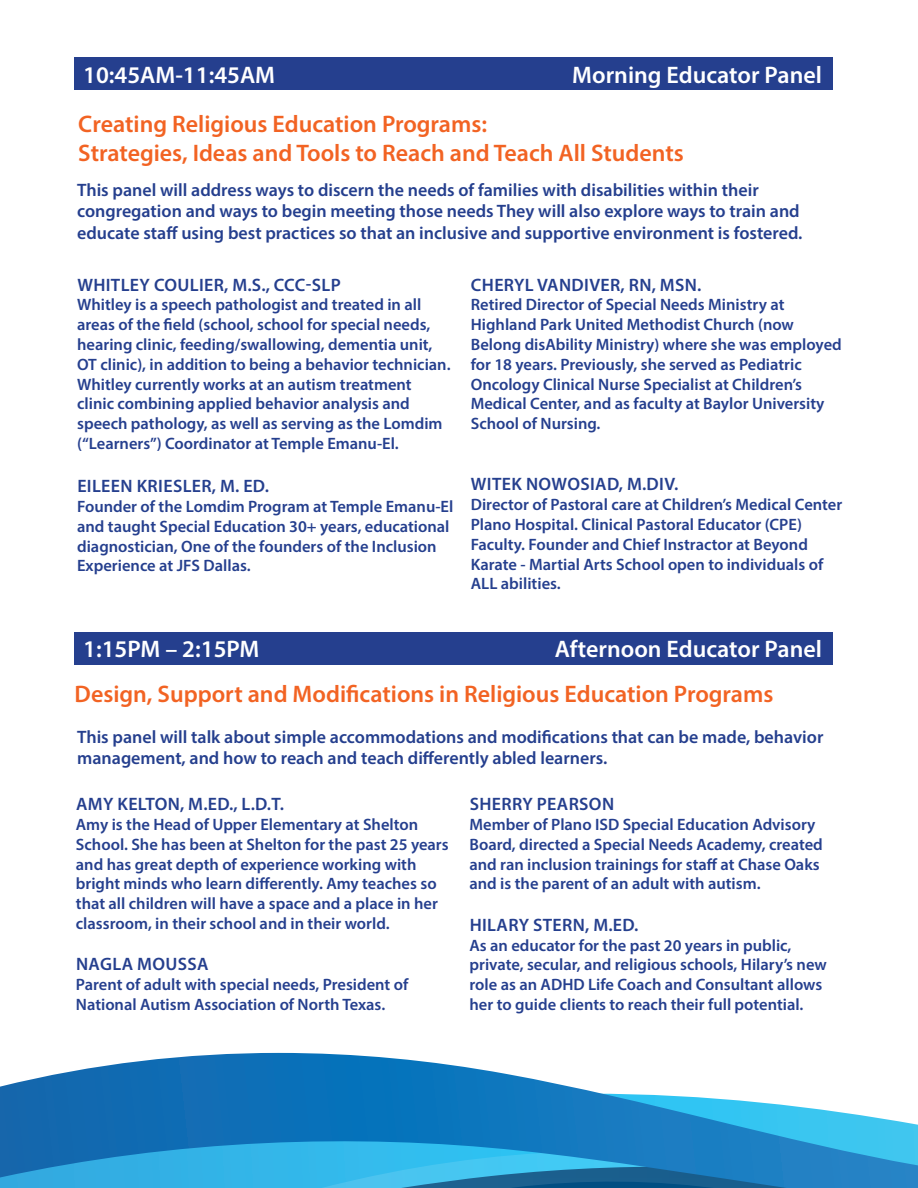
<style>
.page{position:relative;width:918px;height:1188px;background:#fff}
.page>*{position:absolute;margin:0;border:0;box-sizing:border-box;transform-origin:0 0}
.t1{font:600 24px/28.8px "Myriad Pro";color:#f26323}
.t2{font:600 24px "Myriad Pro";color:#fff}
.t3{font:600 18px/21.6px "Myriad Pro";color:#253f8e}
.t4{font:600 18px "Myriad Pro";letter-spacing:.02em;color:#253f8e}
.t5{font:600 16.5px/19.8px "Myriad Pro";color:#253f8e}
</style>
<div class="page">
<div style="left:74px;top:58px;width:759px;height:32px;background:#253f8e"></div>
<div style="left:74px;top:633px;width:759px;height:32px;background:#253f8e"></div>
<svg style="left:0;top:1053px;width:918px;height:135px"></svg>
<h1 class="t2" style="left:83px;top:59px;width:193px">10:45AM-11:45AM</h1>
<h1 class="t2" style="left:572px;top:59px;width:251px">Morning Educator Panel</h1>
<h1 class="t1" style="left:78px;top:109px;width:607px">Creating Religious Education Programs:<br>Strategies, Ideas and Tools to Reach and Teach All Students</h1>
<p class="t3" style="left:77px;top:179px;width:727px">This panel will address ways to discern the needs of families with disabilities within their congregation and ways to begin meeting those needs They will also explore ways to train and educate staff using best practices so that an inclusive and supportive environment is fostered.</p>
<p class="t4" style="left:77px;top:273px;width:265px">WHITLEY COULIER, M.S., CCC-SLP</p>
<p class="t5" style="left:77px;top:295px;width:375px">Whitley is a speech pathologist and treated in all areas of the field (school, school for special needs, hearing clinic, feeding/swallowing, dementia unit, OT clinic), in addition to being a behavior technician.<br>Whitley currently works at an autism treatment clinic combining applied behavior analysis and speech pathology, as well as serving as the Lomdim (“Learners”) Coordinator at Temple Emanu-El.</p>
<p class="t4" style="left:77px;top:475px;width:193px">EILEEN KRIESLER, M. ED.</p>
<p class="t5" style="left:77px;top:496px;width:378px">Founder of the Lomdim Program at Temple Emanu-El and taught Special Education 30+ years, educational diagnostician, One of the founders of the Inclusion Experience at JFS Dallas.</p>
<p class="t4" style="left:471px;top:273px;width:232px">CHERYL VANDIVER, RN, MSN.</p>
<p class="t5" style="left:471px;top:295px;width:373px">Retired Director of Special Needs Ministry at Highland Park United Methodist Church (now Belong disAbility Ministry) where she was employed for 18 years. Previously, she served as Pediatric Oncology Clinical Nurse Specialist at Children’s Medical Center, and as faculty at Baylor University School of Nursing.</p>
<p class="t4" style="left:471px;top:473px;width:209px">WITEK NOWOSIAD, M.DIV.</p>
<p class="t5" style="left:471px;top:494px;width:373px">Director of Pastoral care at Children’s Medical Center Plano Hospital. Clinical Pastoral Educator (CPE)<br>Faculty. Founder and Chief Instractor at Beyond Karate - Martial Arts School open to individuals of ALL abilities.</p>
<h1 class="t2" style="left:83px;top:634px;width:178px">1:15PM – 2:15PM</h1>
<h1 class="t2" style="left:555px;top:634px;width:269px">Afternoon Educator Panel</h1>
<h1 class="t1" style="left:75px;top:679px;width:700px">Design, Support and Modifications in Religious Education Programs</h1>
<p class="t3" style="left:77px;top:725px;width:748px">This panel will talk about simple accommodations and modifications that can be made, behavior management, and how to reach and teach differently abled learners.</p>
<p class="t4" style="left:76px;top:793px;width:209px">AMY KELTON, M.ED., L.D.T.</p>
<p class="t5" style="left:76px;top:814px;width:374px">Amy is the Head of Upper Elementary at Shelton School. She has been at Shelton for the past 25 years and has great depth of experience working with bright minds who learn differently. Amy teaches so that all children will have a space and a place in her classroom, in their school and in their world.</p>
<p class="t4" style="left:76px;top:953px;width:134px">NAGLA MOUSSA</p>
<p class="t5" style="left:76px;top:974px;width:334px">Parent of adult with special needs, President of<br>National Autism Association of North Texas.</p>
<p class="t4" style="left:470px;top:793px;width:146px">SHERRY PEARSON</p>
<p class="t5" style="left:469px;top:814px;width:355px">Member of Plano ISD Special Education Advisory Board, directed a Special Needs Academy, created and ran inclusion trainings for staff at Chase Oaks and is the parent of an adult with autism.</p>
<p class="t4" style="left:470px;top:913px;width:170px">HILARY STERN, M.ED.</p>
<p class="t5" style="left:469px;top:935px;width:359px">As an educator for the past 20 years in public, private, secular, and religious schools, Hilary’s new role as an ADHD Life Coach and Consultant allows her to guide clients to reach their full potential.</p>
</div>
